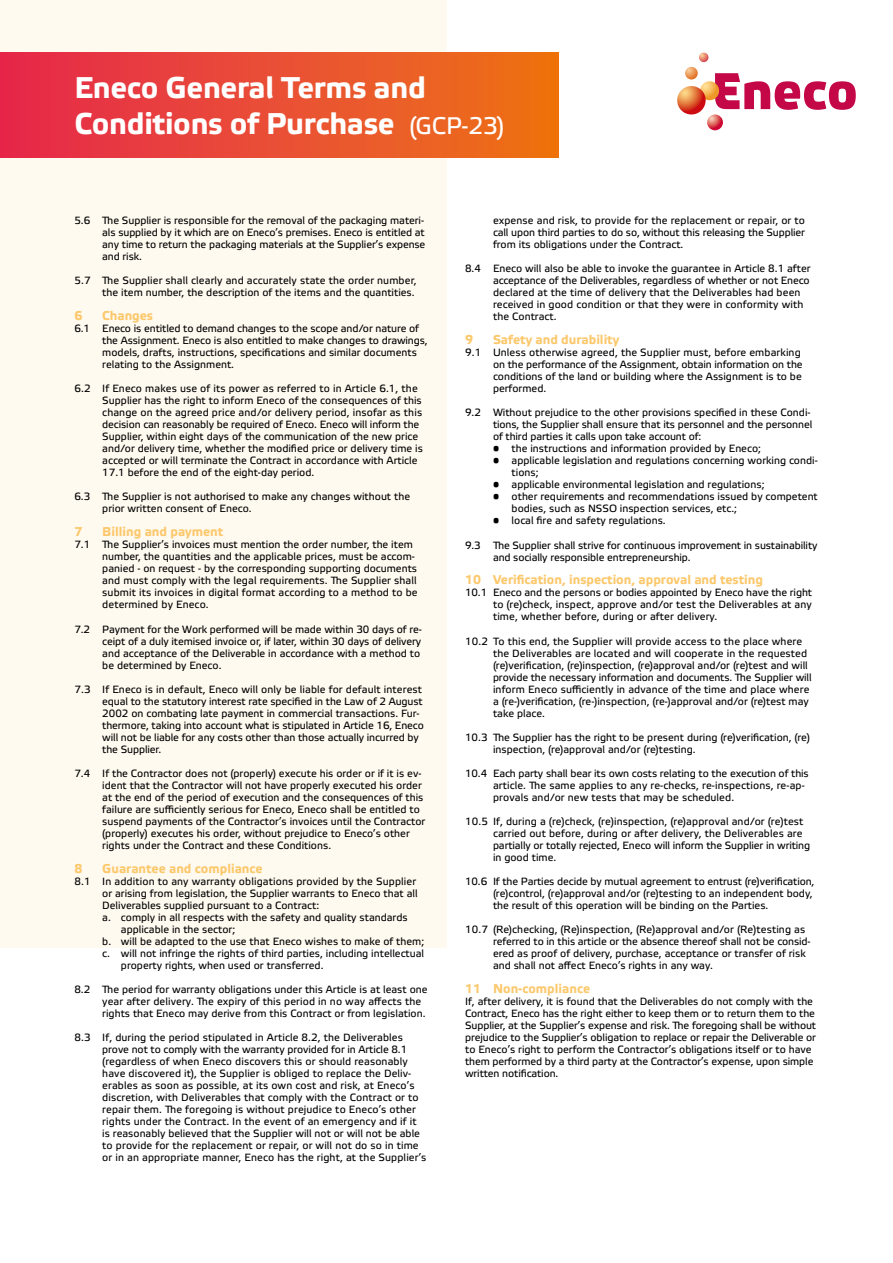
<style>
.page{position:relative;width:893px;height:1263px;background:#fff}
.page>*{position:absolute;margin:0;border:0;box-sizing:border-box;transform-origin:0 0}
.t1{font:700 30px/36px "Etelka Text Pro";letter-spacing:-.01em;color:#fff}
.t2{font:700 12.75px "Etelka Text Pro";color:#fcc86c}
.t3{font:10.5px/12px "Etelka Text Pro";color:#000}
.s1{font-weight:400;font-size:24px}
</style>
<div class="page">
<div style="left:0;top:0;width:446px;height:947px;background:#fffaf0"></div>
<svg style="left:715px;top:73px;width:141px;height:37px"></svg>
<svg style="left:700px;top:81px;width:19px;height:19px"></svg>
<svg style="left:677px;top:86px;width:29px;height:29px"></svg>
<svg style="left:707px;top:115px;width:16px;height:15px"></svg>
<svg style="left:685px;top:53px;width:23px;height:27px"></svg>
<div style="left:0;top:53px;width:558px;height:105px;background:linear-gradient(to right,#e6284f,#ed7414)"></div>
<h1 class="t1" style="left:74px;top:71px;width:432px">Eneco General Terms and<br>Conditions of Purchase <span class="s1">(GCP-23)</span></h1>
<p class="t3" style="left:102px;top:215px;width:325px;text-align:justify;text-indent:-28px">5.6 The Supplier is responsible for the removal of the packaging materi&shy;als supplied by it which are on Eneco’s premises. Eneco is entitled at any time to return the packaging materials at the Supplier’s expense and risk.</p>
<p class="t3" style="left:74px;top:275px;width:344px;text-align:right">5.7 The Supplier shall clearly and accurately state the order number, the item number, the description of the items and the quantities.</p>
<p class="t2" style="left:74px;top:309px;width:10px">6</p>
<p class="t2" style="left:102px;top:309px;width:52px">Changes</p>
<p class="t3" style="left:102px;top:323px;width:327px;text-indent:-28px">6.1 Eneco is entitled to demand changes to the scope and/or nature of the Assignment. Eneco is also entitled to make changes to drawings, models, drafts, instructions, specifications and similar documents relating to the Assignment.</p>
<p class="t3" style="left:102px;top:383px;width:322px;text-indent:-28px">6.2 If Eneco makes use of its power as referred to in Article 6.1, the Supplier has the right to inform Eneco of the consequences of this change on the agreed price and/or delivery period, insofar as this decision can reasonably be required of Eneco. Eneco will inform the Supplier, within eight days of the communication of the new price and/or delivery time, whether the modified price or delivery time is accepted or will terminate the Contract in accordance with Article 17.1 before the end of the eight-day period.</p>
<p class="t3" style="left:102px;top:491px;width:309px;text-indent:-28px">6.3 The Supplier is not authorised to make any changes without the prior written consent of Eneco.</p>
<p class="t2" style="left:74px;top:525px;width:10px">7</p>
<p class="t2" style="left:102px;top:525px;width:123px">Billing and payment</p>
<p class="t3" style="left:102px;top:539px;width:317px;text-indent:-28px">7.1 The Supplier’s invoices must mention the order number, the item number, the quantities and the applicable prices, must be accom&shy;panied - on request - by the corresponding supporting documents and must comply with the legal requirements. The Supplier shall submit its invoices in digital format according to a method to be determined by Eneco.</p>
<p class="t3" style="left:102px;top:623px;width:321px;text-indent:-28px">7.2 Payment for the Work performed will be made within 30 days of re&shy;ceipt of a duly itemised invoice or, if later, within 30 days of delivery and acceptance of the Deliverable in accordance with a method to be determined by Eneco.</p>
<p class="t3" style="left:102px;top:683px;width:323px;text-indent:-28px">7.3 If Eneco is in default, Eneco will only be liable for default interest equal to the statutory interest rate specified in the Law of 2 August 2002 on combating late payment in commercial transactions. Fur&shy;thermore, taking into account what is stipulated in Article 16, Eneco will not be liable for any costs other than those actually incurred by the Supplier.</p>
<p class="t3" style="left:102px;top:767px;width:324px;text-indent:-28px">7.4 If the Contractor does not (properly) execute his order or if it is ev&shy;ident that the Contractor will not have properly executed his order at the end of the period of execution and the consequences of this failure are sufficiently serious for Eneco, Eneco shall be entitled to suspend payments of the Contractor’s invoices until the Contractor (properly) executes his order, without prejudice to Eneco’s other rights under the Contract and these Conditions.</p>
<p class="t2" style="left:74px;top:861px;width:10px">8</p>
<p class="t2" style="left:102px;top:861px;width:162px">Guarantee and compliance</p>
<p class="t3" style="left:74px;top:875px;width:343px">8.1 In addition to any warranty obligations provided by the Supplier</p>
<p class="t3" style="left:102px;top:887px;width:317px">or arising from legislation, the Supplier warrants to Eneco that all</p>
<p class="t3" style="left:102px;top:899px;width:218px">Deliverables supplied pursuant to a Contract:</p>
<p class="t3" style="left:102px;top:911px;width:307px">a. comply in all respects with the safety and quality standards</p>
<p class="t3" style="left:121px;top:923px;width:116px">applicable in the sector;</p>
<p class="t3" style="left:102px;top:935px;width:323px">b. will be adapted to the use that Eneco wishes to make of them;</p>
<p class="t3" style="left:102px;top:947px;width:323px">c. will not infringe the rights of third parties, including intellectual</p>
<p class="t3" style="left:121px;top:959px;width:204px">property rights, when used or transferred.</p>
<p class="t3" style="left:102px;top:983px;width:327px;text-indent:-28px">8.2 The period for warranty obligations under this Article is at least one year after delivery. The expiry of this period in no way affects the rights that Eneco may derive from this Contract or from legislation.</p>
<p class="t3" style="left:102px;top:1031px;width:326px;text-indent:-28px">8.3 If, during the period stipulated in Article 8.2, the Deliverables prove not to comply with the warranty provided for in Article 8.1 (regardless of when Eneco discovers this or should reasonably have discovered it), the Supplier is obliged to replace the Deliv&shy;erables as soon as possible, at its own cost and risk, at Eneco’s discretion, with Deliverables that comply with the Contract or to repair them. The foregoing is without prejudice to Eneco’s other rights under the Contract. In the event of an emergency and if it is reasonably believed that the Supplier will not or will not be able to provide for the replacement or repair, or will not do so in time or in an appropriate manner, Eneco has the right, at the Supplier’s</p>
<p class="t3" style="left:493px;top:215px;width:314px;text-align:justify">expense and risk, to provide for the replacement or repair, or to call upon third parties to do so, without this releasing the Supplier from its obligations under the Contract.</p>
<p class="t3" style="left:493px;top:263px;width:319px;text-indent:-28px">8.4 Eneco will also be able to invoke the guarantee in Article 8.1 after acceptance of the Deliverables, regardless of whether or not Eneco declared at the time of delivery that the Deliverables had been received in good condition or that they were in conformity with the Contract.</p>
<p class="t2" style="left:465px;top:333px;width:10px">9</p>
<p class="t2" style="left:493px;top:333px;width:128px">Safety and durability</p>
<p class="t3" style="left:493px;top:347px;width:311px;text-indent:-28px">9.1 Unless otherwise agreed, the Supplier must, before embarking on the performance of the Assignment, obtain information on the conditions of the land or building where the Assignment is to be performed.</p>
<p class="t3" style="left:493px;top:407px;width:321px;text-indent:-28px">9.2 Without prejudice to the other provisions specified in these Condi&shy;tions, the Supplier shall ensure that its personnel and the personnel of third parties it calls upon take account of:</p>
<p class="t3" style="left:493px;top:443px;width:269px">• the instructions and information provided by Eneco;</p>
<p class="t3" style="left:512px;top:455px;width:308px;text-indent:-19px">• applicable legislation and regulations concerning working condi&shy;tions;</p>
<p class="t3" style="left:493px;top:479px;width:273px">• applicable environmental legislation and regulations;</p>
<p class="t3" style="left:512px;top:491px;width:308px;text-indent:-19px">• other requirements and recommendations issued by competent bodies, such as NSSO inspection services, etc.;</p>
<p class="t3" style="left:493px;top:515px;width:174px">• local fire and safety regulations.</p>
<p class="t3" style="left:493px;top:539px;width:326px;text-indent:-28px">9.3 The Supplier shall strive for continuous improvement in sustainability and socially responsible entrepreneurship.</p>
<p class="t2" style="left:465px;top:573px;width:299px">10 Verification, inspection, approval and testing</p>
<p class="t3" style="left:493px;top:587px;width:321px;text-align:justify;text-indent:-28px">10.1 Eneco and the persons or bodies appointed by Eneco have the right to (re)check, inspect, approve and/or test the Deliverables at any time, whether before, during or after delivery.</p>
<p class="t3" style="left:493px;top:635px;width:320px;text-indent:-28px">10.2 To this end, the Supplier will provide access to the place where the Deliverables are located and will cooperate in the requested (re)verification, (re)inspection, (re)approval and/or (re)test and will provide the necessary information and documents. The Supplier will inform Eneco sufficiently in advance of the time and place where a (re-)verification, (re-)inspection, (re-)approval and/or (re)test may take place.</p>
<p class="t3" style="left:493px;top:731px;width:318px;text-indent:-28px">10.3 The Supplier has the right to be present during (re)verification, (re) inspection, (re)approval and/or (re)testing.</p>
<p class="t3" style="left:493px;top:767px;width:317px;text-indent:-28px">10.4 Each party shall bear its own costs relating to the execution of this article. The same applies to any re-checks, re-inspections, re-ap&shy;provals and/or new tests that may be scheduled.</p>
<p class="t3" style="left:493px;top:815px;width:319px;text-indent:-28px">10.5 If, during a (re)check, (re)inspection, (re)approval and/or (re)test carried out before, during or after delivery, the Deliverables are partially or totally rejected, Eneco will inform the Supplier in writing in good time.</p>
<p class="t3" style="left:493px;top:875px;width:323px;text-indent:-28px">10.6 If the Parties decide by mutual agreement to entrust (re)verification, (re)control, (re)approval and/or (re)testing to an independent body, the result of this operation will be binding on the Parties.</p>
<p class="t3" style="left:493px;top:923px;width:319px;text-indent:-28px">10.7 (Re)checking, (Re)inspection, (Re)approval and/or (Re)testing as referred to in this article or the absence thereof shall not be consid&shy;ered as proof of delivery, purchase, acceptance or transfer of risk and shall not affect Eneco’s rights in any way.</p>
<p class="t2" style="left:465px;top:981px;width:127px">11 Non-compliance</p>
<p class="t3" style="left:465px;top:995px;width:353px">If, after delivery, it is found that the Deliverables do not comply with the Contract, Eneco has the right either to keep them or to return them to the Supplier, at the Supplier’s expense and risk. The foregoing shall be without prejudice to the Supplier’s obligation to replace or repair the Deliverable or to Eneco’s right to perform the Contractor’s obligations itself or to have them performed by a third party at the Contractor’s expense, upon simple written notification.</p>
</div>
